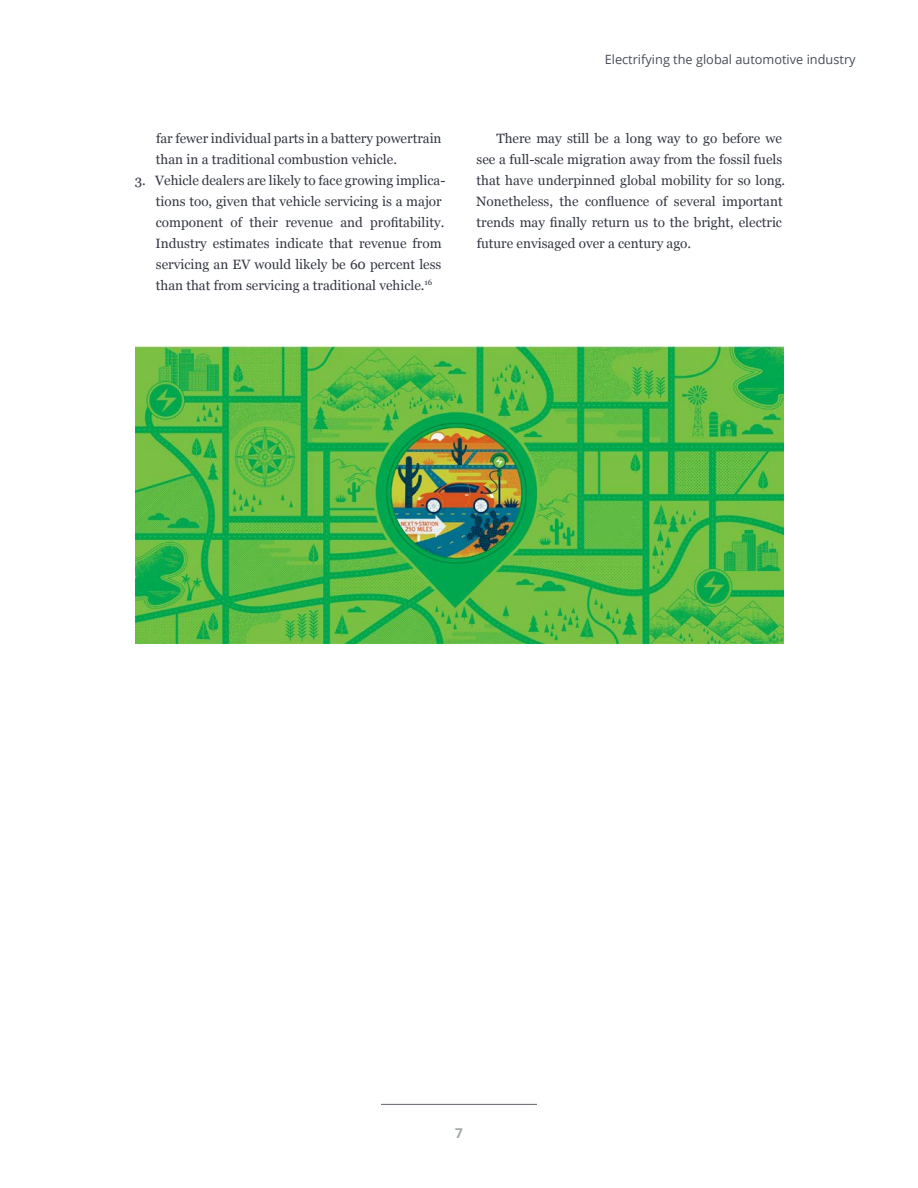
<style>
.page{position:relative;width:918px;height:1188px;background:#fff}
.page>*{position:absolute;margin:0;border:0;box-sizing:border-box;transform-origin:0 0}
.body-copy{font:13.5px/21px "Georgia";color:#343741}
.t1{font:700 13.5px "Open Sans";color:#a3a7a9}
.t2{font:12.75px "Open Sans";color:#474c55}
</style>
<div class="page">
<hr style="left:381px;top:1104px;width:156px;height:1px;background:#5f636a">
<img style="left:135px;top:347px;width:648px;height:297px">
<p class="body-copy" style="left:156px;top:127px;width:287px">far fewer individual parts in a battery powertrain than in a traditional combustion vehicle.</p>
<p class="body-copy" style="left:155px;top:169px;width:291px;text-indent:-21px">3. Vehicle dealers are likely to face growing implica&shy;tions too, given that vehicle servicing is a major component of their revenue and profitability.<br>Industry estimates indicate that revenue from servicing an EV would likely be 60 percent less than that from servicing a traditional vehicle.<sup>16</sup></p>
<p class="t2" style="left:605px;top:50px;width:252px">Electrifying the global automotive industry</p>
<p class="body-copy" style="left:476px;top:127px;width:310px;text-indent:20px">There may still be a long way to go before we see a full-scale migration away from the fossil fuels that have underpinned global mobility for so long.<br>Nonetheless, the confluence of several important trends may finally return us to the bright, electric future envisaged over a century ago.</p>
<p class="t1" style="left:455px;top:1123px;width:9px">7</p>
</div>
